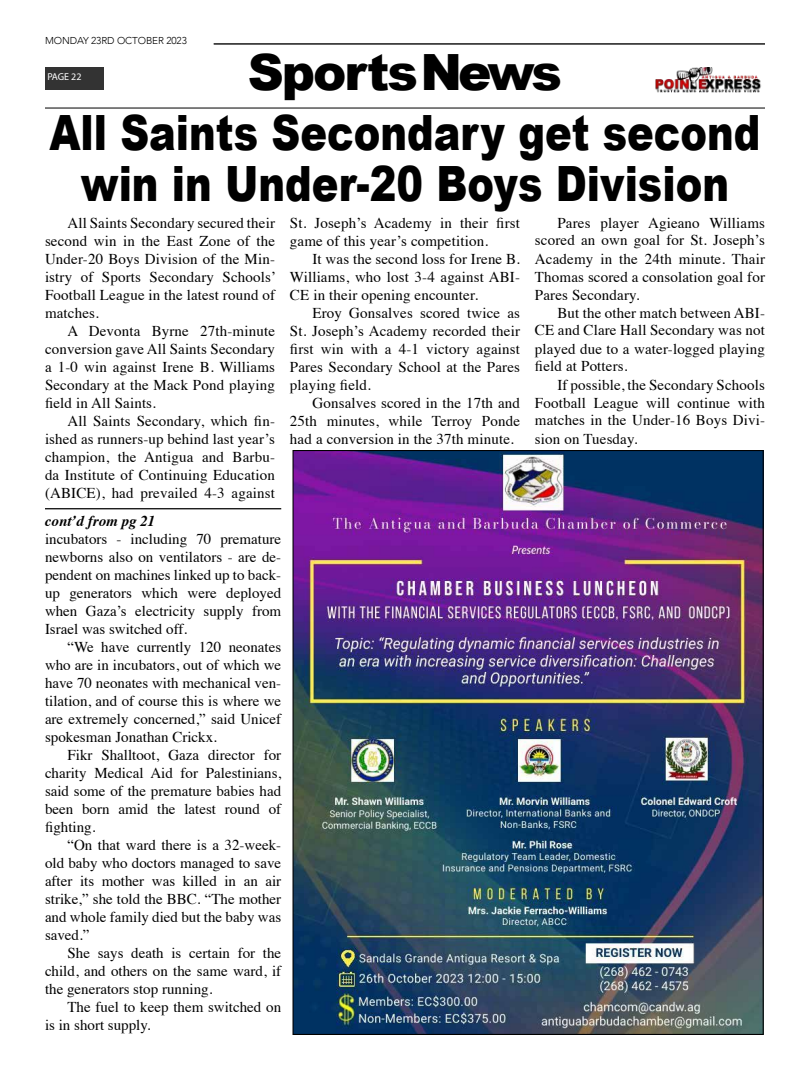
<style>
.page{position:relative;width:810px;height:1080px;background:#fff}
.page>*{position:absolute;margin:0;border:0;box-sizing:border-box;transform-origin:0 0}
.t1{font:900 50px "Arial";letter-spacing:-.04em;color:#000}
.t2{font:900 48.62px/51.6px "Arial";color:#000;text-align:center;scale:.82 1}
.t3{font:15px/18px "Times";letter-spacing:.01em;color:#000;text-align:justify}
.t4{font:italic 700 15px "Times";color:#000}
.t5{font:300 10px "Avenir";letter-spacing:-.01em;color:#000}
.t6{font:10px "Myriad Pro";letter-spacing:-.005em;color:#fff}
</style>
<div class="page">
<div style="left:45px;top:67px;width:58px;height:22px;background:#333"></div>
<img style="left:656px;top:67px;width:105px;height:25px">
<hr style="left:45px;top:107px;width:720px;height:2px;background:#333">
<hr style="left:214px;top:43px;width:551px;height:2px;background:#333">
<img style="left:295px;top:452px;width:467px;height:581px">
<hr style="left:45px;top:508px;width:236px;height:1px;background:#000">
<p class="t5" style="left:45px;top:34px;width:143px">MONDAY 23RD OCTOBER 2023</p>
<p class="t6" style="left:47px;top:71px;width:36px">PAGE 22</p>
<h1 class="t1" style="left:248px;top:36px;width:316px">SportsNews</h1>
<h2 class="t2" style="left:49px;top:105px;width:869px">All Saints Secondary get second win in Under-20 Boys Division</h2>
<p class="t3" style="left:45px;top:212px;width:233px;text-indent:22px">All Saints Secondary secured their second win in the East Zone of the Under-20 Boys Division of the Min&shy;istry of Sports Secondary Schools’ Football League in the latest round of matches.</p>
<p class="t3" style="left:45px;top:320px;width:232px;text-indent:22px">A Devonta Byrne 27th-minute conversion gave All Saints Secondary a 1-0 win against Irene B. Williams Secondary at the Mack Pond playing field in All Saints.</p>
<p class="t3" style="left:45px;top:410px;width:232px;text-indent:22px">All Saints Secondary, which fin&shy;ished as runners-up behind last year’s champion, the Antigua and Barbu&shy;da Institute of Continuing Education (ABICE), had prevailed 4-3 against</p>
<p class="t4" style="left:45px;top:507px;width:112px">cont’d from pg 21</p>
<p class="t3" style="left:45px;top:529px;width:238px">incubators - including 70 premature newborns also on ventilators - are de&shy;pendent on machines linked up to back&shy;up generators which were deployed when Gaza’s electricity supply from Israel was switched off.</p>
<p class="t3" style="left:45px;top:637px;width:238px;text-indent:22px">“We have currently 120 neonates who are in incubators, out of which we have 70 neonates with mechanical ven&shy;tilation, and of course this is where we are extremely concerned,” said Unicef spokesman Jonathan Crickx.</p>
<p class="t3" style="left:45px;top:745px;width:238px;text-indent:22px">Fikr Shalltoot, Gaza director for charity Medical Aid for Palestinians, said some of the premature babies had been born amid the latest round of fighting.</p>
<p class="t3" style="left:45px;top:835px;width:238px;text-indent:22px">“On that ward there is a 32-week&shy;old baby who doctors managed to save after its mother was killed in an air strike,” she told the BBC. “The mother and whole family died but the baby was saved.”</p>
<p class="t3" style="left:45px;top:943px;width:238px;text-indent:22px">She says death is certain for the child, and others on the same ward, if the generators stop running.</p>
<p class="t3" style="left:45px;top:997px;width:238px;text-indent:22px">The fuel to keep them switched on is in short supply.</p>
<p class="t3" style="left:290px;top:212px;width:232px">St. Joseph’s Academy in their first game of this year’s competition.</p>
<p class="t3" style="left:290px;top:248px;width:232px;text-indent:22px">It was the second loss for Irene B.<br>Williams, who lost 3-4 against ABI-CE in their opening encounter.</p>
<p class="t3" style="left:290px;top:302px;width:232px;text-indent:22px">Eroy Gonsalves scored twice as St. Joseph’s Academy recorded their first win with a 4-1 victory against Pares Secondary School at the Pares playing field.</p>
<p class="t3" style="left:290px;top:392px;width:232px;text-indent:22px">Gonsalves scored in the 17th and 25th minutes, while Terroy Ponde had a conversion in the 37th minute.</p>
<p class="t3" style="left:535px;top:212px;width:232px;text-indent:22px">Pares player Agieano Williams scored an own goal for St. Joseph’s Academy in the 24th minute. Thair Thomas scored a consolation goal for Pares Secondary.</p>
<p class="t3" style="left:535px;top:302px;width:232px;text-indent:22px">But the other match between ABI-CE and Clare Hall Secondary was not played due to a water-logged playing field at Potters.</p>
<p class="t3" style="left:535px;top:374px;width:232px;text-indent:22px">If possible, the Secondary Schools Football League will continue with matches in the Under-16 Boys Divi&shy;sion on Tuesday.</p>
</div>
